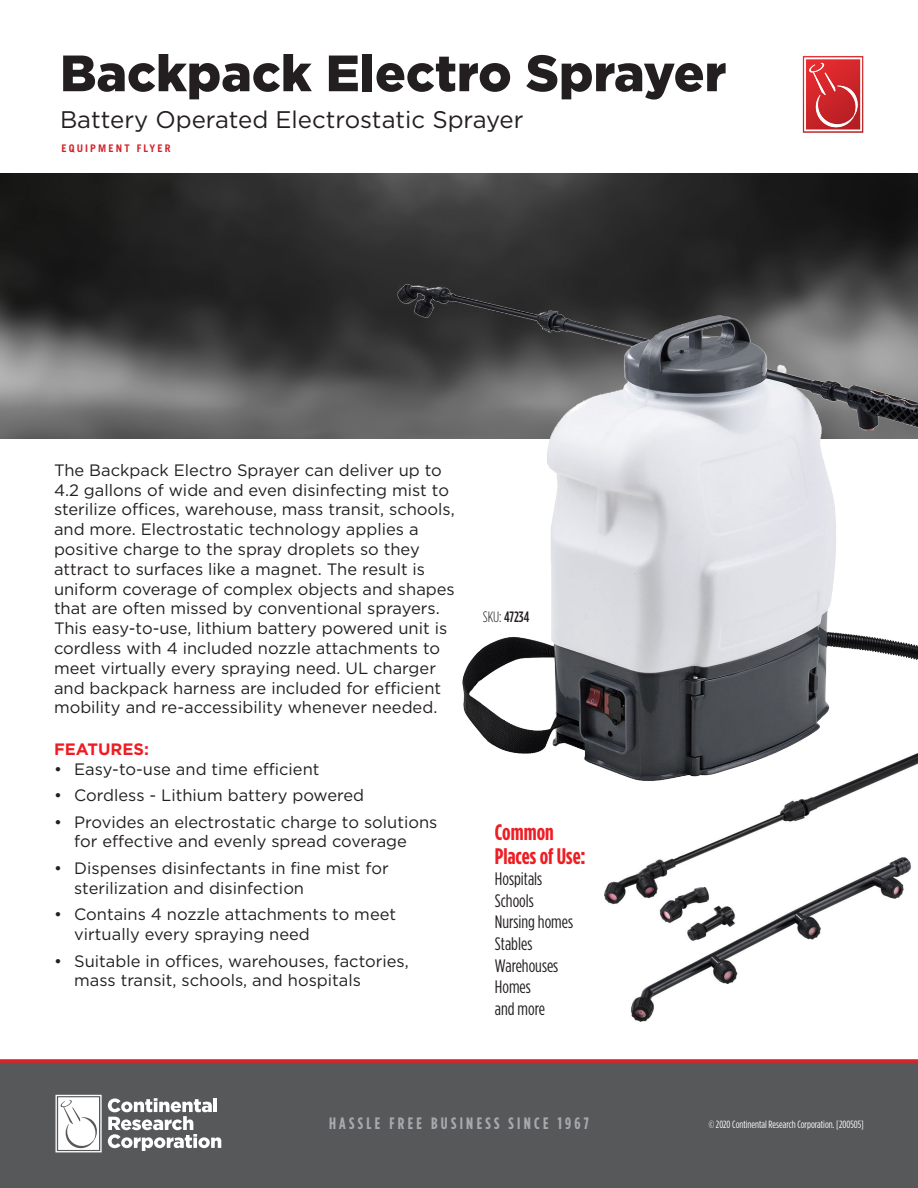
<style>
.page{position:relative;width:918px;height:1188px;background:#fff}
.page>*{position:absolute;margin:0;border:0;box-sizing:border-box;transform-origin:0 0}
.t1{font:900 51px "Gotham HTF";color:#231f20}
.t2{font:24px "Gotham HTF";color:#231f20}
.t3{font:700 condensed 22.5px/24px "Gotham HTF";color:#ee1d23}
.t4{font:condensed 18px "Gotham HTF";color:#231f20}
.t5{font:16.5px/19.8px "Gotham HTF";color:#231f20}
.t6{font:700 condensed 16.5px "Gotham HTF";letter-spacing:.2em;color:#a8a9ad}
.t7{font:700 16.5px "Gotham HTF";color:#ee1d23}
.t8{font:500 condensed 15px "Gotham HTF";letter-spacing:-.005em;color:#231f20}
.t9{font:condensed 10.5px "Gotham HTF";color:#fff}
.t10{font:700 10.5px "Trade Gothic";letter-spacing:.2em;color:#d1232a}
.s1{font-weight:300}
</style>
<div class="page">
<img style="left:605px;top:788px;width:306px;height:234px">
<img style="left:0;top:173px;width:918px;height:265px">
<div style="left:0;top:1059px;width:918px;height:129px;background:#57585a"></div>
<img style="left:802px;top:56px;width:62px;height:77px">
<svg style="left:108px;top:1098px;width:113px;height:53px"></svg>
<svg style="left:56px;top:1095px;width:46px;height:57px"></svg>
<img style="left:392px;top:272px;width:526px;height:516px">
<p class="t1" style="left:60px;top:44px;width:668px">Backpack Electro Sprayer</p>
<p class="t2" style="left:60px;top:106px;width:465px">Battery Operated Electrostatic Sprayer</p>
<p class="t10" style="left:62px;top:142px;width:111px">EQUIPMENT FLYER</p>
<p class="t5" style="left:54px;top:460px;width:402px">The Backpack Electro Sprayer can deliver up to 4.2 gallons of wide and even disinfecting mist to sterilize offices, warehouse, mass transit, schools, and more. Electrostatic technology applies a positive charge to the spray droplets so they attract to surfaces like a magnet. The result is uniform coverage of complex objects and shapes that are often missed by conventional sprayers.<br>This easy-to-use, lithium battery powered unit is cordless with 4 included nozzle attachments to meet virtually every spraying need. UL charger and backpack harness are included for efficient mobility and re-accessibility whenever needed.</p>
<p class="t7" style="left:54px;top:739px;width:97px">FEATURES:</p>
<p class="t5" style="left:54px;top:759px;width:267px">• Easy-to-use and time efficient</p>
<p class="t5" style="left:54px;top:785px;width:312px">• Cordless - Lithium battery powered</p>
<p class="t5" style="left:74px;top:812px;width:365px;text-indent:-20px">• Provides an electrostatic charge to solutions for effective and evenly spread coverage</p>
<p class="t5" style="left:74px;top:858px;width:316px;text-indent:-20px">• Dispenses disinfectants in fine mist for sterilization and disinfection</p>
<p class="t5" style="left:74px;top:904px;width:323px;text-indent:-20px">• Contains 4 nozzle attachments to meet virtually every spraying need</p>
<p class="t5" style="left:74px;top:951px;width:336px;text-indent:-20px">• Suitable in offices, warehouses, factories, mass transit, schools, and hospitals</p>
<p class="t8" style="left:483px;top:608px;width:48px"><span class="s1">SKU:</span> 47234</p>
<p class="t3" style="left:495px;top:819px;width:92px">Common<br>Places of Use:</p>
<p class="t4" style="left:495px;top:869px;width:49px">Hospitals</p>
<p class="t4" style="left:495px;top:891px;width:40px">Schools</p>
<p class="t4" style="left:495px;top:912px;width:80px">Nursing homes</p>
<p class="t4" style="left:495px;top:934px;width:39px">Stables</p>
<p class="t4" style="left:495px;top:956px;width:65px">Warehouses</p>
<p class="t4" style="left:495px;top:977px;width:37px">Homes</p>
<p class="t4" style="left:495px;top:999px;width:52px">and more</p>
<p class="t6" style="left:329px;top:1114px;width:261px">HASSLE FREE BUSINESS SINCE 1967</p>
<p class="t9" style="left:709px;top:1119px;width:157px">© 2020 Continental Research Corporation. [200505]</p>
</div>
